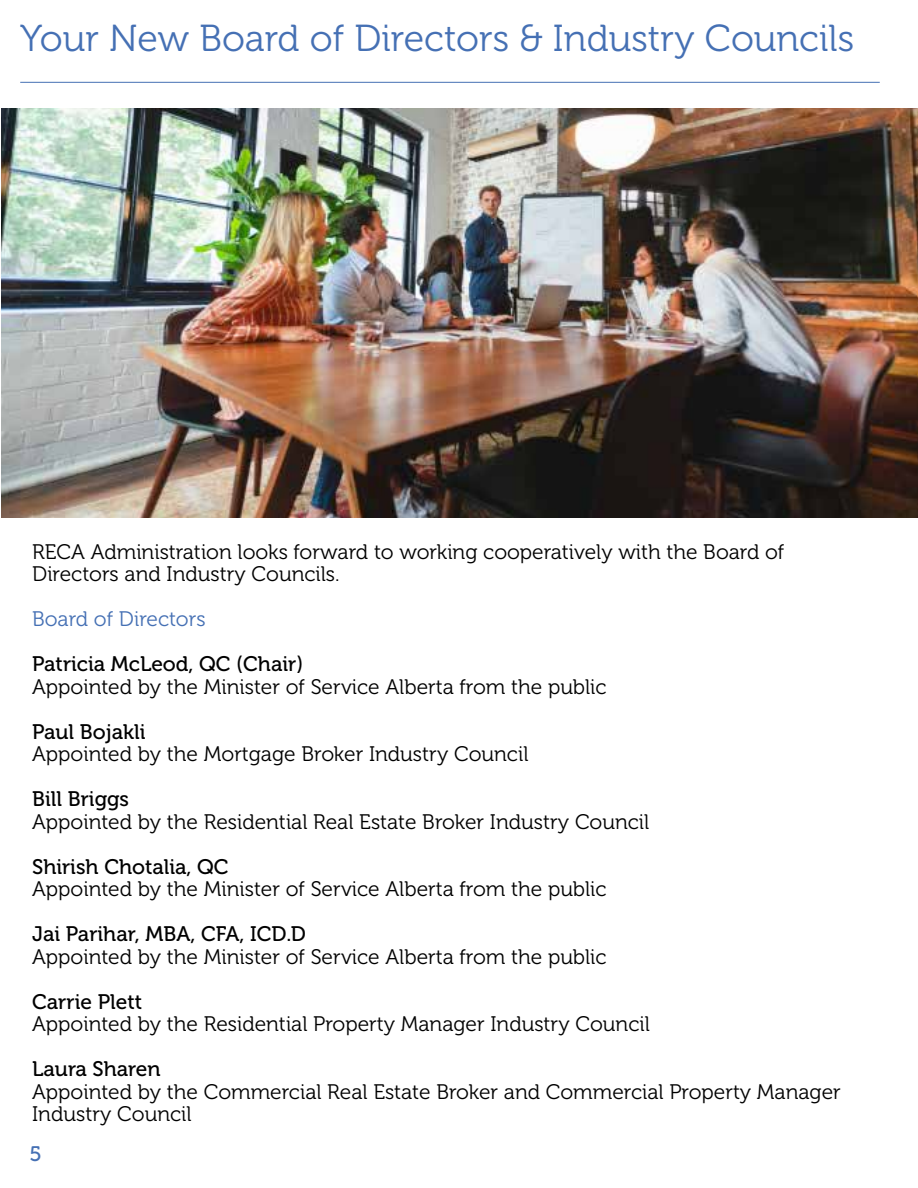
<style>
.page{position:relative;width:918px;height:1188px;background:#fff}
.page>*{position:absolute;margin:0;border:0;box-sizing:border-box;transform-origin:0 0}
.t1{font:37.5px "Museo 300";color:#4570b4}
.t2{font:21px/22.5px "Museo 300";color:#000}
.t3{font:21px "Museo 500";color:#000}
.t4{font:21px "Museo 300";color:#4570b4}
.t5{font:21px "Museo 500";color:#4570b4}
</style>
<div class="page">
<hr style="left:20px;top:82px;width:860px;height:1px;background:#4570b4">
<img style="left:2px;top:109px;width:916px;height:409px">
<h1 class="t1" style="left:20px;top:18px;width:835px">Your New Board of Directors &amp; Industry Councils</h1>
<p class="t2" style="left:32px;top:541px;width:754px">RECA Administration looks forward to working cooperatively with the Board of<br>Directors and Industry Councils.</p>
<p class="t4" style="left:32px;top:608px;width:175px">Board of Directors</p>
<p class="t3" style="left:32px;top:653px;width:273px">Patricia McLeod, QC (Chair)</p>
<p class="t2" style="left:32px;top:676px;width:576px">Appointed by the Minister of Service Alberta from the public</p>
<p class="t3" style="left:32px;top:720px;width:115px">Paul Bojakli</p>
<p class="t2" style="left:32px;top:743px;width:498px">Appointed by the Mortgage Broker Industry Council</p>
<p class="t3" style="left:32px;top:787px;width:99px">Bill Briggs</p>
<p class="t2" style="left:32px;top:811px;width:619px">Appointed by the Residential Real Estate Broker Industry Council</p>
<p class="t3" style="left:32px;top:855px;width:198px">Shirish Chotalia, QC</p>
<p class="t2" style="left:32px;top:878px;width:576px">Appointed by the Minister of Service Alberta from the public</p>
<p class="t3" style="left:32px;top:922px;width:275px">Jai Parihar, MBA, CFA, ICD.D</p>
<p class="t2" style="left:32px;top:946px;width:576px">Appointed by the Minister of Service Alberta from the public</p>
<p class="t3" style="left:32px;top:990px;width:111px">Carrie Plett</p>
<p class="t2" style="left:32px;top:1013px;width:619px">Appointed by the Residential Property Manager Industry Council</p>
<p class="t3" style="left:32px;top:1057px;width:130px">Laura Sharen</p>
<p class="t2" style="left:32px;top:1081px;width:810px">Appointed by the Commercial Real Estate Broker and Commercial Property Manager<br>Industry Council</p>
<p class="t5" style="left:29px;top:1142px;width:14px">5</p>
</div>
